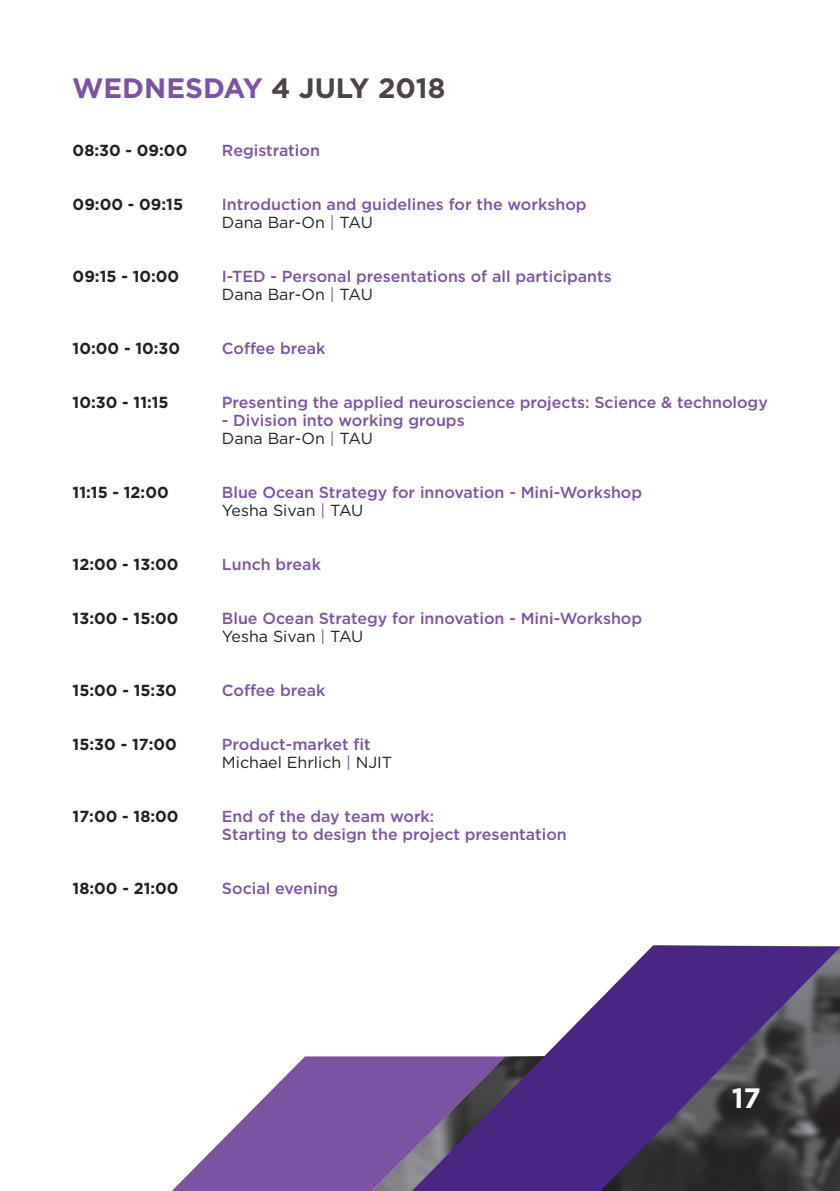
<style>
.page{position:relative;width:840px;height:1191px;background:#fff}
.page>*{position:absolute;margin:0;border:0;box-sizing:border-box;transform-origin:0 0}
.t1{font:700 28px "Gotham";color:#7c53a2}
.t2{font:700 28px "Gotham";color:#fff}
.t3{font:500 16px/18px "Gotham";color:#7c53a2}
.t4{font:700 16px "Gotham";color:#231f20}
.t5{font:16px/18px "Gotham";color:#231f20}
.s1{color:#4c4447}
.s2{font-weight:400;color:#231f20}
.s3{font-weight:400}
.s4{font-weight:500;color:#7c53a2}
.s5{color:#7c53a2}
</style>
<div class="page">
<svg style="left:172px;top:1056px;width:239px;height:135px;fill:#7c53a2"></svg>
<svg style="left:411px;top:945px;width:428px;height:246px"></svg>
<h1 class="t1" style="left:72px;top:69px;width:374px">WEDNESDAY <span class="s1">4 JULY 2018</span></h1>
<p class="t4" style="left:73px;top:139px;width:116px">08:30 - 09:00</p>
<p class="t4" style="left:73px;top:193px;width:112px">09:00 - 09:15</p>
<p class="t3" style="left:222px;top:141px;width:99px">Registration</p>
<p class="t3" style="left:222px;top:195px;width:366px">Introduction and guidelines for the workshop<br><span class="s2">Dana Bar-On</span> <span class="s3">|</span> <span class="s2">TAU</span></p>
<p class="t4" style="left:73px;top:265px;width:108px">09:15 - 10:00</p>
<p class="t3" style="left:222px;top:267px;width:391px">I-TED - Personal presentations of all participants<br><span class="s2">Dana Bar-On</span> <span class="s3">|</span> <span class="s2">TAU</span></p>
<p class="t4" style="left:73px;top:337px;width:109px">10:00 - 10:30</p>
<p class="t3" style="left:222px;top:339px;width:105px">Coffee break</p>
<p class="t4" style="left:73px;top:391px;width:97px">10:30 - 11:15</p>
<p class="t3" style="left:222px;top:393px;width:547px">Presenting the applied neuroscience projects: Science &amp; technology</p>
<p class="t3" style="left:222px;top:411px;width:244px">- Division into working groups<br><span class="s2">Dana Bar-On</span> <span class="s3">|</span> <span class="s2">TAU</span></p>
<p class="t4" style="left:73px;top:481px;width:98px">11:15 - 12:00</p>
<p class="t3" style="left:222px;top:483px;width:421px">Blue Ocean Strategy for innovation - Mini-Workshop<br><span class="s2">Yesha Sivan</span> <span class="s3">|</span> <span class="s2">TAU</span></p>
<p class="t4" style="left:73px;top:553px;width:107px">12:00 - 13:00</p>
<p class="t3" style="left:222px;top:555px;width:101px">Lunch break</p>
<p class="t4" style="left:73px;top:607px;width:107px">13:00 - 15:00</p>
<p class="t3" style="left:222px;top:609px;width:421px">Blue Ocean Strategy for innovation - Mini-Workshop<br><span class="s2">Yesha Sivan</span> <span class="s3">|</span> <span class="s2">TAU</span></p>
<p class="t4" style="left:73px;top:679px;width:106px">15:00 - 15:30</p>
<p class="t3" style="left:222px;top:681px;width:105px">Coffee break</p>
<p class="t4" style="left:73px;top:733px;width:106px">15:30 - 17:00</p>
<p class="t5" style="left:222px;top:735px;width:172px"><span class="s4">Product-market fit<br></span>Michael Ehrlich <span class="s5">|</span> NJIT</p>
<p class="t4" style="left:73px;top:805px;width:107px">17:00 - 18:00</p>
<p class="t4" style="left:73px;top:877px;width:107px">18:00 - 21:00</p>
<p class="t3" style="left:222px;top:807px;width:346px">End of the day team work:<br>Starting to design the project presentation</p>
<p class="t3" style="left:222px;top:879px;width:118px">Social evening</p>
<h1 class="t2" style="left:731px;top:1080px;width:31px">17</h1>
</div>
